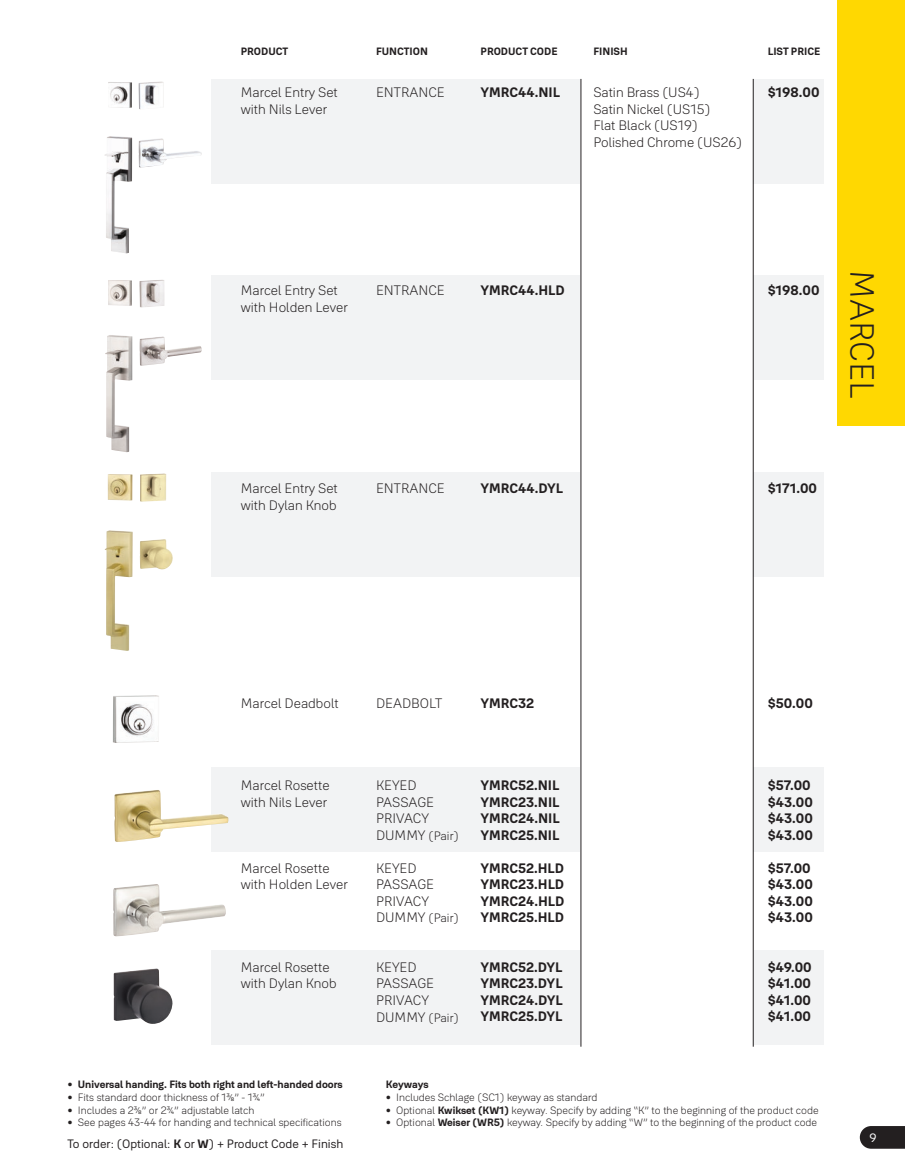
<style>
.page{position:relative;width:905px;height:1175px;background:#fff}
.page>*{position:absolute;margin:0;border:0;box-sizing:border-box;transform-origin:0 0}
.t1{font:300 33px "Yale Solis";color:#231f20}
.t2{font:300 13.5px/16.5px "Yale Solis";color:#231f20}
.t3{font:700 13.5px/16.5px "Yale Solis";color:#231f20;text-align:justify}
.t4{font:12px "Yale Solis";color:#231f20}
.t5{font:300 12px "Yale Solis";color:#231f20}
.t6{font:12px "Yale Solis";color:#fff}
.t7{font:300 10.5px "Yale Solis";color:#231f20}
.t8{font:700 10.5px "Yale Solis";color:#231f20}
.s1{font-weight:300}
.s2{font-weight:700}
.s3{font-size:13.5px}
</style>
<div class="page">
<img style="left:113px;top:695px;width:46px;height:48px">
<div style="left:211px;top:79px;width:613px;height:105px;background:#f2f3f4"></div>
<div style="left:211px;top:275px;width:613px;height:105px;background:#f2f3f4"></div>
<div style="left:211px;top:472px;width:613px;height:105px;background:#f2f3f4"></div>
<div style="left:211px;top:767px;width:613px;height:84px;background:#f2f3f4"></div>
<div style="left:211px;top:950px;width:613px;height:94px;background:#f2f3f4"></div>
<div style="left:580px;top:79px;width:172px;height:967px;background:#fff"></div>
<hr style="left:580px;top:79px;width:1px;height:967px;background:#231f20">
<hr style="left:753px;top:79px;width:1px;height:967px;background:#231f20">
<svg style="left:859px;top:1126px;width:45px;height:22px"></svg>
<div style="left:837px;top:0;width:67px;height:426px;background:#ffd801"></div>
<img style="left:114px;top:968px;width:58px;height:56px">
<img style="left:139px;top:280px;width:63px;height:86px">
<img style="left:140px;top:473px;width:26px;height:29px">
<img style="left:140px;top:539px;width:33px;height:30px">
<img style="left:139px;top:81px;width:63px;height:87px">
<img style="left:105px;top:82px;width:27px;height:171px">
<img style="left:105px;top:280px;width:28px;height:172px">
<img style="left:105px;top:474px;width:28px;height:177px">
<img style="left:114px;top:790px;width:114px;height:52px">
<img style="left:113px;top:884px;width:113px;height:52px">
<p class="t8" style="left:241px;top:45px;width:49px">PRODUCT</p>
<p class="t2" style="left:241px;top:84px;width:98px">Marcel Entry Set with Nils Lever</p>
<p class="t8" style="left:376px;top:45px;width:53px">FUNCTION</p>
<p class="t8" style="left:480px;top:45px;width:78px">PRODUCT CODE</p>
<p class="t3" style="left:480px;top:84px;width:81px">YMRC44.NIL</p>
<p class="t2" style="left:376px;top:84px;width:70px">ENTRANCE</p>
<p class="t8" style="left:593px;top:45px;width:36px">FINISH</p>
<p class="t2" style="left:593px;top:84px;width:150px">Satin Brass (US4)<br>Satin Nickel (US15)<br>Flat Black (US19)<br>Polished Chrome (US26)</p>
<p class="t8" style="left:767px;top:45px;width:54px">LIST PRICE</p>
<p class="t3" style="left:767px;top:84px;width:53px">$198.00</p>
<p class="t2" style="left:241px;top:282px;width:109px">Marcel Entry Set with Holden Lever</p>
<p class="t2" style="left:376px;top:282px;width:70px">ENTRANCE</p>
<p class="t3" style="left:480px;top:282px;width:85px">YMRC44.HLD</p>
<p class="t2" style="left:241px;top:480px;width:98px">Marcel Entry Set with Dylan Knob</p>
<p class="t2" style="left:376px;top:480px;width:70px">ENTRANCE</p>
<p class="t3" style="left:480px;top:480px;width:84px">YMRC44.DYL</p>
<p class="t3" style="left:767px;top:282px;width:53px">$198.00</p>
<h1 class="t1" style="left:881px;top:270px;width:130px;rotate:90deg">MARCEL</h1>
<p class="t3" style="left:767px;top:480px;width:51px">$171.00</p>
<p class="t2" style="left:241px;top:694px;width:99px">Marcel Deadbolt</p>
<p class="t2" style="left:241px;top:777px;width:90px">Marcel Rosette with Nils Lever</p>
<p class="t2" style="left:241px;top:859px;width:109px">Marcel Rosette with Holden Lever</p>
<p class="t2" style="left:241px;top:958px;width:97px">Marcel Rosette with Dylan Knob</p>
<p class="t8" style="left:68px;top:1078px;width:277px"><span class="s1">•</span> Universal handing. Fits both right and left-handed doors</p>
<p class="t7" style="left:68px;top:1091px;width:199px">• Fits standard door thickness of 13/8” - 13/4”</p>
<p class="t7" style="left:68px;top:1103px;width:188px">• Includes a 23/8” or 23/4” adjustable latch</p>
<p class="t7" style="left:68px;top:1116px;width:276px">• See pages 43-44 for handing and technical specifications</p>
<p class="t4" style="left:68px;top:1136px;width:277px">To order: (Optional: <span class="s2">K</span> or <span class="s2">W</span>) + Product Code + Finish</p>
<p class="t2" style="left:376px;top:694px;width:68px">DEADBOLT</p>
<p class="t3" style="left:480px;top:694px;width:55px">YMRC32</p>
<p class="t2" style="left:376px;top:777px;width:60px">KEYED<br>PASSAGE<br>PRIVACY</p>
<p class="t5" style="left:376px;top:828px;width:84px"><span class="s3">DUMMY</span> (Pair)</p>
<p class="t2" style="left:376px;top:859px;width:60px">KEYED<br>PASSAGE<br>PRIVACY</p>
<p class="t5" style="left:376px;top:911px;width:84px"><span class="s3">DUMMY</span> (Pair)</p>
<p class="t2" style="left:376px;top:958px;width:60px">KEYED<br>PASSAGE<br>PRIVACY</p>
<p class="t5" style="left:376px;top:1010px;width:84px"><span class="s3">DUMMY</span> (Pair)</p>
<p class="t3" style="left:480px;top:777px;width:80px">YMRC52.NIL YMRC23.NIL YMRC24.NIL YMRC25.NIL</p>
<p class="t3" style="left:480px;top:859px;width:85px">YMRC52.HLD YMRC23.HLD YMRC24.HLD YMRC25.HLD</p>
<p class="t3" style="left:480px;top:958px;width:84px">YMRC52.DYL YMRC23.DYL YMRC24.DYL YMRC25.DYL</p>
<p class="t3" style="left:767px;top:694px;width:47px">$50.00</p>
<p class="t3" style="left:767px;top:777px;width:47px;text-align:left">$57.00 $43.00 $43.00 $43.00</p>
<p class="t3" style="left:767px;top:859px;width:47px;text-align:left">$57.00 $43.00 $43.00 $43.00</p>
<p class="t3" style="left:767px;top:958px;width:45px">$49.00 $41.00 $41.00 $41.00</p>
<p class="t8" style="left:386px;top:1078px;width:44px">Keyways</p>
<p class="t7" style="left:386px;top:1091px;width:213px">• Includes Schlage (SC1) keyway as standard</p>
<p class="t7" style="left:386px;top:1103px;width:434px">• Optional <span class="s2">Kwikset (KW1)</span> keyway. Specify by adding “K” to the beginning of the product code</p>
<p class="t7" style="left:386px;top:1116px;width:433px">• Optional <span class="s2">Weiser (WR5)</span> keyway. Specify by adding “W” to the beginning of the product code</p>
<p class="t6" style="left:869px;top:1130px;width:9px">9</p>
</div>
